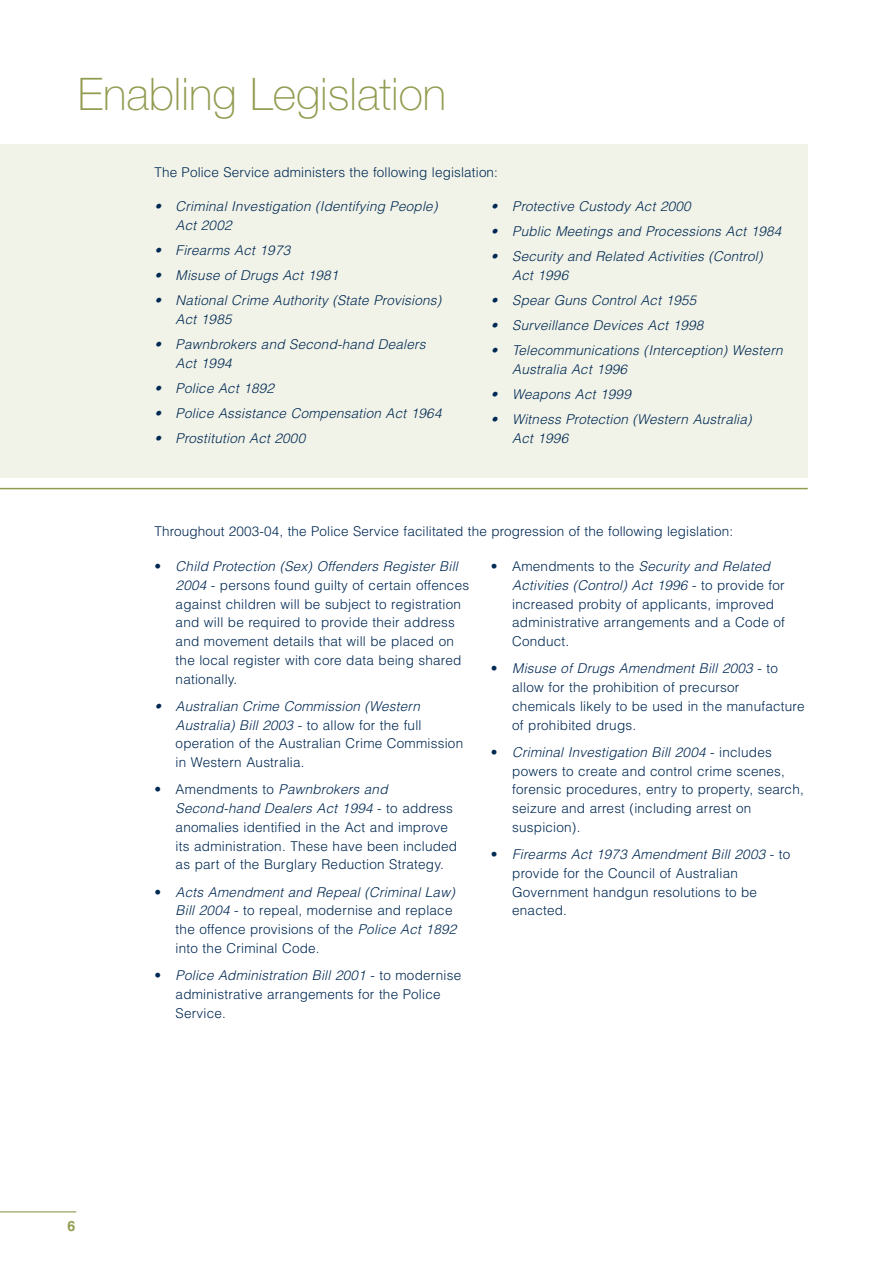
<style>
.page{position:relative;width:893px;height:1263px;background:#fff}
.page>*{position:absolute;margin:0;border:0;box-sizing:border-box;transform-origin:0 0}
.t1{font:100 45px "Helvetica Neue";color:#939b50}
.t2{font:700 14.25px "Helvetica";color:#939b50}
.t3{font:300 13.5px/18.8px "Helvetica";letter-spacing:.015em;color:#002953}
.t4{font:italic 300 13.5px/18.8px "Helvetica";color:#002953}
.s1{font-style:italic}
</style>
<div class="page">
<div style="left:0;top:144px;width:808px;height:334px;background:#f1f3e8"></div>
<hr style="left:0;top:1211px;width:76px;height:1px;background:#939b50">
<hr style="left:0;top:488px;width:808px;height:1px;background:#939b50">
<h1 class="t1" style="left:78px;top:78px;width:370px">Enabling Legislation</h1>
<p class="t3" style="left:154px;top:164px;width:345px">The Police Service administers the following legislation:</p>
<p class="t4" style="left:176px;top:198px;width:266px;text-indent:-21px">• Criminal Investigation (Identifying People)<br>Act 2002</p>
<p class="t4" style="left:154px;top:242px;width:140px">• Firearms Act 1973</p>
<p class="t4" style="left:154px;top:267px;width:188px">• Misuse of Drugs Act 1981</p>
<p class="t4" style="left:176px;top:292px;width:270px;text-indent:-21px">• National Crime Authority (State Provisions)<br>Act 1985</p>
<p class="t4" style="left:176px;top:336px;width:254px;text-indent:-21px">• Pawnbrokers and Second-hand Dealers<br>Act 1994</p>
<p class="t4" style="left:154px;top:380px;width:124px">• Police Act 1892</p>
<p class="t4" style="left:154px;top:405px;width:291px">• Police Assistance Compensation Act 1964</p>
<p class="t4" style="left:154px;top:430px;width:155px">• Prostitution Act 2000</p>
<p class="t4" style="left:491px;top:198px;width:204px">• Protective Custody Act 2000</p>
<p class="t4" style="left:491px;top:223px;width:295px">• Public Meetings and Processions Act 1984</p>
<p class="t4" style="left:512px;top:248px;width:254px;text-indent:-21px">• Security and Related Activities (Control)<br>Act 1996</p>
<p class="t4" style="left:491px;top:292px;width:210px">• Spear Guns Control Act 1955</p>
<p class="t4" style="left:491px;top:317px;width:217px">• Surveillance Devices Act 1998</p>
<p class="t4" style="left:512px;top:342px;width:275px;text-indent:-21px">• Telecommunications (Interception) Western<br>Australia Act 1996</p>
<p class="t4" style="left:491px;top:386px;width:144px">• Weapons Act 1999</p>
<p class="t4" style="left:512px;top:411px;width:244px;text-indent:-21px">• Witness Protection (Western Australia)<br>Act 1996</p>
<p class="t3" style="left:154px;top:523px;width:580px">Throughout 2003-04, the Police Service facilitated the progression of the following legislation:</p>
<p class="t3" style="left:176px;top:558px;width:295px;text-indent:-21px">• <span class="s1">Child Protection (Sex) Offenders Register Bill 2004</span> - persons found guilty of certain offences against children will be subject to registration and will be required to provide their address and movement details that will be placed on the local register with core data being shared nationally.</p>
<p class="t3" style="left:176px;top:698px;width:289px;text-indent:-21px"><span class="s1">• Australian Crime Commission (Western Australia) Bill 2003</span> - t o a l l o w f o r t h e f u l l operation of the Australian Crime Commission in Western Australia.</p>
<p class="t3" style="left:176px;top:781px;width:283px;text-indent:-21px">• A m e n d m e n t s to <span class="s1">Pawnbrokers and Second-hand Dealers Act 1994</span> - t o a d d r e s s anomalies identified in the Act and improve its administration. These have been included as part of the Burglary Reduction Strategy.</p>
<p class="t3" style="left:176px;top:884px;width:285px;text-indent:-21px">• <span class="s1">Acts Amendment and Repeal (Criminal Law)<br>Bill 2004</span> - to repeal, modernise and replace the offence provisions of the <span class="s1">Police Act 1892 </span>into the Criminal Code.</p>
<p class="t3" style="left:176px;top:967px;width:287px;text-indent:-21px">• <span class="s1">Police Administration Bill 2001</span> - t o m o d e r n i s e administrative arrangements for the Police<br>Service.</p>
<p class="t3" style="left:512px;top:558px;width:274px;text-indent:-21px">• A m e n d m e n t s t o t h e <span class="s1">Security and Related Activities (Control) Act 1996</span> - t o p r o v i d e f o r increased probity of applicants, improved administrative arrangements and a Code of Conduct.</p>
<p class="t3" style="left:512px;top:660px;width:294px;text-indent:-21px">• <span class="s1">Misuse of Drugs Amendment Bill 2003</span> - t o allow for the prohibition of precursor chemicals likely to be used in the manufacture of prohibited drugs.</p>
<p class="t3" style="left:512px;top:744px;width:293px;text-indent:-21px">• <span class="s1">Criminal Investigation Bill 2004</span> - i n c l u d e s powers to create and control crime scenes, forensic procedures, entry to property, search, seizure and arrest (including arrest on suspicion).</p>
<p class="t3" style="left:512px;top:846px;width:280px;text-indent:-21px">• <span class="s1">Firearms Act 1973 Amendment Bill 2003</span> - t o provide for the Council of Australian<br>Government handgun resolutions to be enacted.</p>
<p class="t2" style="left:67px;top:1220px;width:9px">6</p>
</div>
